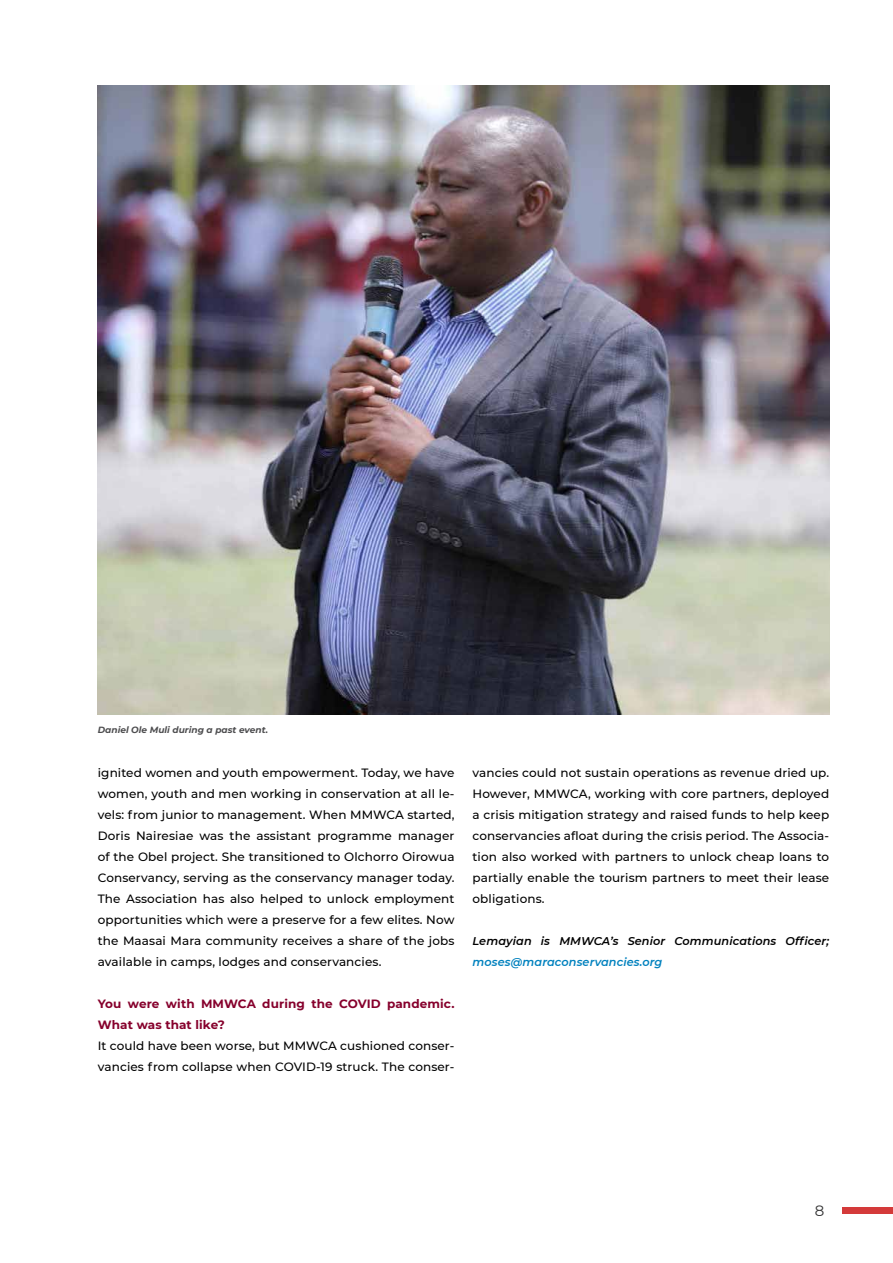
<style>
.page{position:relative;width:893px;height:1263px;background:#fff}
.page>*{position:absolute;margin:0;border:0;box-sizing:border-box;transform-origin:0 0}
.t1{font:15px "Montserrat";color:#333334}
.t2{font:500 12px/21px "Montserrat";letter-spacing:.01em;color:#000;text-align:justify}
.t3{font:700 12px/21px "Montserrat";letter-spacing:.01em;color:#86002c}
.t4{font:italic 600 11.25px "Montserrat";letter-spacing:.01em;color:#000}
.t5{font:italic 600 11.25px "Montserrat";letter-spacing:.01em;color:#0081be}
.t6{font:italic 700 9px "Montserrat";color:#4d4d4f}
</style>
<div class="page">
<div style="left:842px;top:1207px;width:51px;height:7px;background:#d43a3a"></div>
<img style="left:98px;top:85px;width:731px;height:629px">
<p class="t6" style="left:98px;top:723px;width:172px">Daniel Ole Muli during a past event.</p>
<p class="t2" style="left:98px;top:761px;width:358px">ignited women and youth empowerment. Today, we have women, youth and men working in conservation at all le&shy;vels: from junior to management. When MMWCA started, Doris Nairesiae was the assistant programme manager of the Obel project. She transitioned to Olchorro Oirowua Conservancy, serving as the conservancy manager today.<br>The Association has also helped to unlock employment opportunities which were a preserve for a few elites. Now the Maasai Mara community receives a share of the jobs available in camps, lodges and conservancies.</p>
<p class="t3" style="left:98px;top:992px;width:358px">You were with MMWCA during the COVID pandemic.<br>What was that like?</p>
<p class="t2" style="left:98px;top:1034px;width:358px">It could have been worse, but MMWCA cushioned conser&shy;vancies from collapse when COVID-19 struck. The conser-</p>
<p class="t2" style="left:472px;top:761px;width:358px">vancies could not sustain operations as revenue dried up.<br>However, MMWCA, working with core partners, deployed a crisis mitigation strategy and raised funds to help keep conservancies afloat during the crisis period. The Associa&shy;tion also worked with partners to unlock cheap loans to partially enable the tourism partners to meet their lease obligations.</p>
<p class="t4" style="left:472px;top:933px;width:358px">Lemayian is MMWCA’s Senior Communications Officer;</p>
<p class="t5" style="left:472px;top:954px;width:191px">moses@maraconservancies.org</p>
<p class="t1" style="left:815px;top:1200px;width:11px">8</p>
</div>
